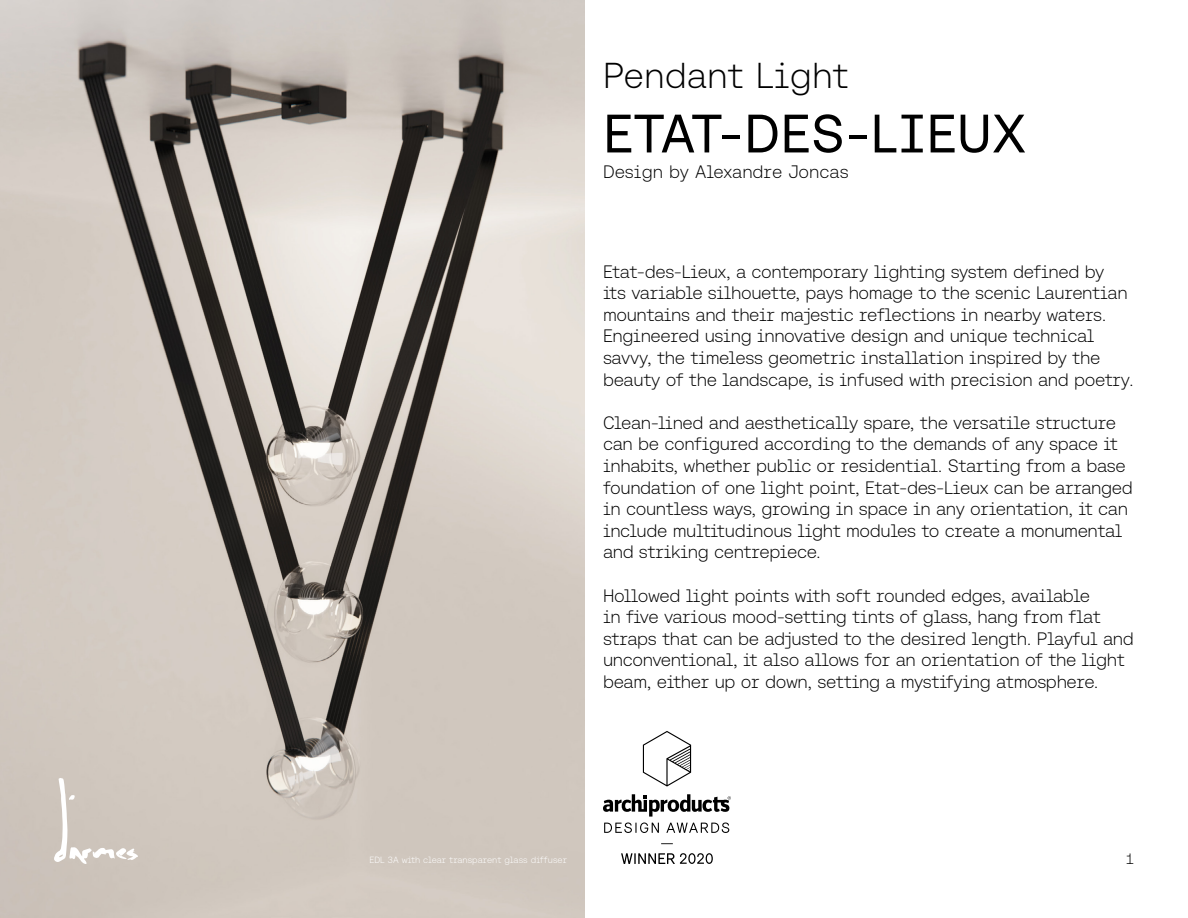
<style>
.page{position:relative;width:1188px;height:918px;background:#fff}
.page>*{position:absolute;margin:0;border:0;box-sizing:border-box;transform-origin:0 0}
.t1{font:54px "Aeonik Fono";color:#000}
.t2{font:300 36px "Aeonik Fono";color:#000}
.t3{font:300 18px/21.6px "Aeonik Fono";letter-spacing:-.02em;color:#000}
.t4{font:300 18px "Aeonik Fono";color:#000}
.t5{font:300 15px "Aeonik Fono";color:#000}
.t6{font:300 9px "Aeonik Fono";color:#fff}
</style>
<div class="page">
<img style="left:0;top:0;width:585px;height:918px">
<svg style="left:661px;top:843px;width:12px;height:1px"></svg>
<svg style="left:621px;top:853px;width:92px;height:11px"></svg>
<svg style="left:603px;top:794px;width:128px;height:23px"></svg>
<svg style="left:604px;top:823px;width:55px;height:10px"></svg>
<svg style="left:666px;top:823px;width:63px;height:10px"></svg>
<svg style="left:643px;top:731px;width:48px;height:56px"></svg>
<svg style="left:53px;top:778px;width:85px;height:86px;background:#d4ccc4"></svg>
<h2 class="t2" style="left:603px;top:55px;width:247px">Pendant Light</h2>
<h1 class="t1" style="left:603px;top:103px;width:425px">ETAT-DES-LIEUX</h1>
<p class="t4" style="left:603px;top:162px;width:247px">Design by Alexandre Joncas</p>
<p class="t3" style="left:603px;top:261px;width:532px">Etat-des-Lieux, a contemporary lighting system defined by<br>its variable silhouette, pays homage to the scenic Laurentian mountains and their majestic reflections in nearby waters.<br>Engineered using innovative design and unique technical savvy, the timeless geometric installation inspired by the beauty of the landscape, is infused with precision and poetry.</p>
<p class="t3" style="left:603px;top:412px;width:531px">Clean-lined and aesthetically spare, the versatile structure can be configured according to the demands of any space it inhabits, whether public or residential. Starting from a base foundation of one light point, Etat-des-Lieux can be arranged in countless ways, growing in space in any orientation, it can include multitudinous light modules to create a monumental and striking centrepiece.</p>
<p class="t3" style="left:603px;top:585px;width:532px">Hollowed light points with soft rounded edges, available<br>in five various mood-setting tints of glass, hang from flat straps that can be adjusted to the desired length. Playful and unconventional, it also allows for an orientation of the light beam, either up or down, setting a mystifying atmosphere.</p>
<p class="t6" style="left:370px;top:855px;width:199px">EDL 3A with clear transparent glass diffuser</p>
<p class="t5" style="left:1126px;top:850px;width:9px">1</p>
</div>
